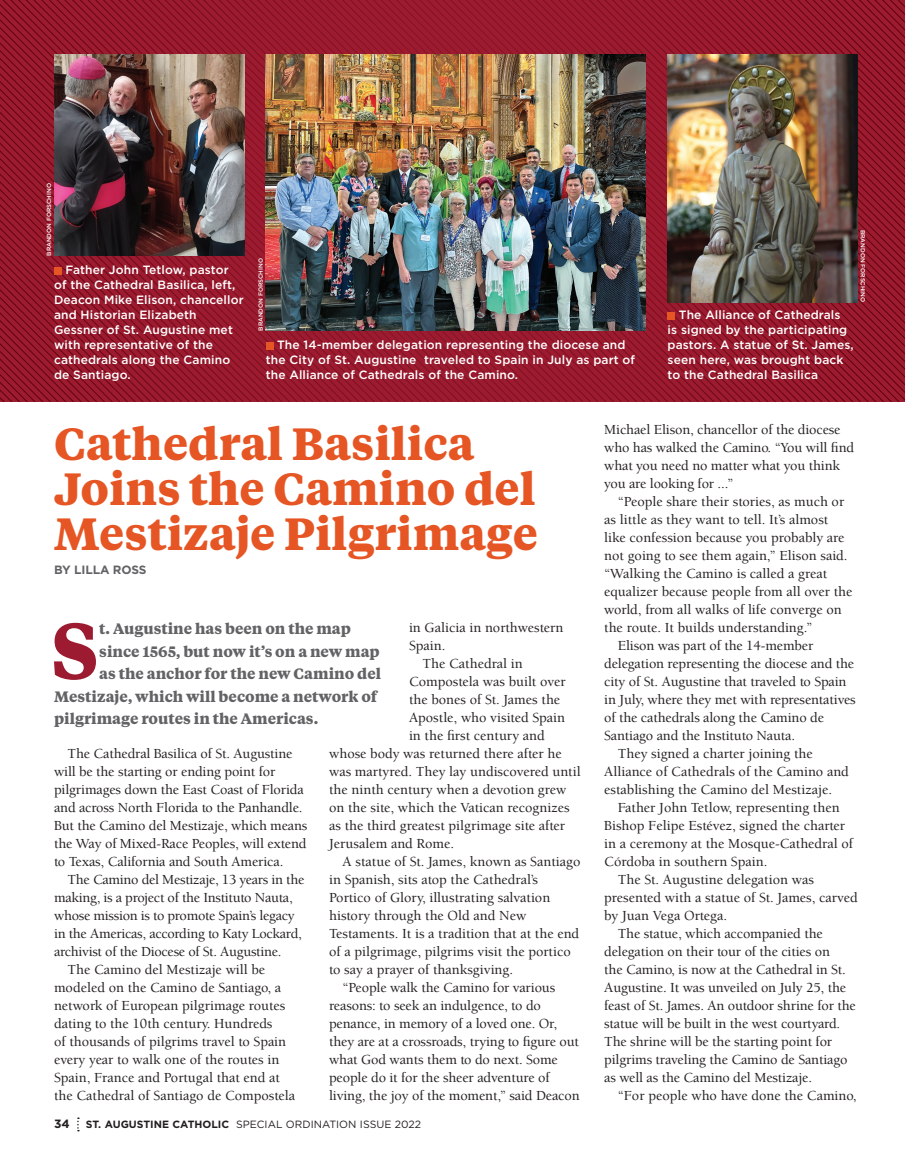
<style>
.page{position:relative;width:905px;height:1161px;background:#fff}
.page>*{position:absolute;margin:0;border:0;box-sizing:border-box;transform-origin:0 0}
.t1{font:700 79.05px "Tiempos Text";color:#9c1b30}
.t2{font:700 45px/45px "Tiempos Text";color:#e65524}
.t3{font:700 15px "Tiempos Text";color:#636366}
.t4{font:500 14.25px/18px "Berkeley Pro";letter-spacing:-.01em;color:#231f20}
.t5{font:500 12px/15px "Gotham";letter-spacing:.01em;color:#fff}
.t6{font:700 12px "Gotham";letter-spacing:-.01em;color:#636366}
.t7{font:700 12px "Gotham";color:#231f20}
.t8{font:10.5px "Gotham";color:#231f20}
.t9{font:500 6px "Gotham";color:#fff}
.s1{font-weight:700}
</style>
<div class="page">
<svg style="left:77px;top:1117px;width:2px;height:14px"></svg>
<svg style="left:0;top:42px;width:222px;height:360px;background:#921729"></svg>
<svg style="left:222px;top:0;width:682px;height:402px;background:#94182b"></svg>
<img style="left:54px;top:54px;width:190px;height:202px">
<img style="left:266px;top:54px;width:380px;height:277px">
<img style="left:667px;top:54px;width:190px;height:248px">
<div style="left:54px;top:267px;width:8px;height:7px;background:#e65524"></div>
<div style="left:266px;top:342px;width:7px;height:7px;background:#e65524"></div>
<div style="left:667px;top:312px;width:8px;height:7px;background:#e65524"></div>
<p class="t9" style="left:45px;top:256px;width:74px;rotate:-90deg">BRANDON FORSCHINO</p>
<p class="t5" style="left:54px;top:262px;width:191px;text-indent:11px">Father John Tetlow, pastor of the Cathedral Basilica, left,<br>Deacon Mike Elison, chancellor and Historian Elizabeth<br>Gessner of St. Augustine met with representative of the cathedrals along the Camino de Santiago.</p>
<p class="t9" style="left:257px;top:331px;width:74px;rotate:-90deg">BRANDON FORSCHINO</p>
<p class="t5" style="left:266px;top:337px;width:371px;text-indent:11px">The 14-member delegation representing the diocese and the City of St. Augustine traveled to Spain in July as part of the Alliance of Cathedrals of the Camino.</p>
<p class="t9" style="left:866px;top:230px;width:74px;rotate:90deg">BRANDON FORSCHINO</p>
<p class="t5" style="left:667px;top:307px;width:188px;text-indent:11px">The Alliance of Cathedrals<br>is signed by the participating pastors. A statue of St. James, seen here, was brought back to the Cathedral Basilica</p>
<h2 class="t2" style="left:54px;top:419px;width:485px">Cathedral Basilica<br>Joins the Camino del<br>Mestizaje Pilgrimage</h2>
<p class="t6" style="left:54px;top:562px;width:94px">BY LILLA ROSS</p>
<p class="t4" style="left:409px;top:619px;width:156px">in Galicia in northwestern</p>
<p class="t4" style="left:409px;top:637px;width:38px">Spain.</p>
<p class="t4" style="left:422px;top:655px;width:102px">The Cathedral in</p>
<p class="t4" style="left:409px;top:673px;width:158px">Compostela was built over</p>
<p class="t4" style="left:409px;top:691px;width:153px">the bones of St. James the</p>
<p class="t4" style="left:409px;top:709px;width:158px">Apostle, who visited Spain</p>
<p class="t4" style="left:409px;top:727px;width:137px">in the first century and</p>
<p class="t4" style="left:329px;top:745px;width:234px">whose body was returned there after he</p>
<p class="t4" style="left:329px;top:763px;width:253px">was martyred. They lay undiscovered until</p>
<p class="t4" style="left:329px;top:781px;width:239px">the ninth century when a devotion grew</p>
<p class="t4" style="left:329px;top:799px;width:242px">on the site, which the Vatican recognizes</p>
<p class="t4" style="left:329px;top:817px;width:237px">as the third greatest pilgrimage site after</p>
<p class="t4" style="left:329px;top:835px;width:126px">Jerusalem and Rome.</p>
<p class="t4" style="left:342px;top:853px;width:239px">A statue of St. James, known as Santiago</p>
<p class="t4" style="left:329px;top:871px;width:210px">in Spanish, sits atop the Cathedral’s</p>
<p class="t4" style="left:329px;top:889px;width:223px">Portico of Glory, illustrating salvation</p>
<p class="t4" style="left:329px;top:907px;width:199px">history through the Old and New</p>
<p class="t4" style="left:329px;top:925px;width:252px">Testaments. It is a tradition that at the end</p>
<p class="t4" style="left:329px;top:943px;width:243px">of a pilgrimage, pilgrims visit the portico</p>
<p class="t4" style="left:329px;top:961px;width:185px">to say a prayer of thanksgiving.</p>
<p class="t4" style="left:342px;top:979px;width:214px">“People walk the Camino for various</p>
<p class="t4" style="left:329px;top:997px;width:213px">reasons: to seek an indulgence, to do</p>
<p class="t4" style="left:329px;top:1015px;width:229px">penance, in memory of a loved one. Or,</p>
<p class="t4" style="left:329px;top:1033px;width:251px">they are at a crossroads, trying to figure out</p>
<p class="t4" style="left:329px;top:1051px;width:230px">what God wants them to do next. Some</p>
<p class="t4" style="left:329px;top:1069px;width:222px">people do it for the sheer adventure of</p>
<p class="t4" style="left:329px;top:1087px;width:252px">living, the joy of the moment,” said Deacon</p>
<h1 class="t1" style="left:51px;top:595px;width:50px">S</h1>
<p class="t3" style="left:99px;top:618px;width:253px">t. Augustine has been on the map</p>
<p class="t3" style="left:99px;top:641px;width:282px">since 1565, but now it’s on a new map</p>
<p class="t3" style="left:99px;top:663px;width:283px">as the anchor for the new Camino del</p>
<p class="t3" style="left:54px;top:686px;width:324px">Mestizaje, which will become a network of</p>
<p class="t3" style="left:54px;top:708px;width:266px">pilgrimage routes in the Americas.</p>
<p class="t4" style="left:54px;top:745px;width:255px;text-indent:13px">The Cathedral Basilica of St. Augustine will be the starting or ending point for pilgrimages down the East Coast of Florida and across North Florida to the Panhandle.<br>But the Camino del Mestizaje, which means the Way of Mixed-Race Peoples, will extend to Texas, California and South America.</p>
<p class="t4" style="left:68px;top:871px;width:238px">The Camino del Mestizaje, 13 years in the</p>
<p class="t4" style="left:54px;top:889px;width:240px">making, is a project of the Instituto Nauta,</p>
<p class="t4" style="left:54px;top:907px;width:242px">whose mission is to promote Spain’s legacy</p>
<p class="t4" style="left:54px;top:925px;width:249px">in the Americas, according to Katy Lockard,</p>
<p class="t4" style="left:54px;top:943px;width:229px">archivist of the Diocese of St. Augustine.</p>
<p class="t4" style="left:68px;top:961px;width:199px">The Camino del Mestizaje will be</p>
<p class="t4" style="left:54px;top:979px;width:229px">modeled on the Camino de Santiago, a</p>
<p class="t4" style="left:54px;top:997px;width:233px">network of European pilgrimage routes</p>
<p class="t4" style="left:54px;top:1015px;width:220px">dating to the 10th century. Hundreds</p>
<p class="t4" style="left:54px;top:1033px;width:234px">of thousands of pilgrims travel to Spain</p>
<p class="t4" style="left:54px;top:1051px;width:227px">every year to walk one of the routes in</p>
<p class="t4" style="left:54px;top:1069px;width:227px">Spain, France and Portugal that end at</p>
<p class="t4" style="left:54px;top:1087px;width:243px">the Cathedral of Santiago de Compostela</p>
<p class="t7" style="left:54px;top:1116px;width:17px">34</p>
<p class="t8" style="left:86px;top:1118px;width:337px"><span class="s1">ST. AUGUSTINE CATHOLIC</span> SPECIAL ORDINATION ISSUE 2022</p>
<p class="t4" style="left:604px;top:421px;width:251px">Michael Elison, chancellor of the diocese who has walked the Camino. “You will find what you need no matter what you think you are looking for ...”</p>
<p class="t4" style="left:617px;top:493px;width:228px">“People share their stories, as much or</p>
<p class="t4" style="left:604px;top:511px;width:226px">as little as they want to tell. It’s almost</p>
<p class="t4" style="left:604px;top:529px;width:242px">like confession because you probably are</p>
<p class="t4" style="left:604px;top:547px;width:245px">not going to see them again,” Elison said.</p>
<p class="t4" style="left:604px;top:565px;width:224px">“Walking the Camino is called a great</p>
<p class="t4" style="left:604px;top:583px;width:250px">equalizer because people from all over the</p>
<p class="t4" style="left:604px;top:601px;width:239px">world, from all walks of life converge on</p>
<p class="t4" style="left:604px;top:619px;width:210px">the route. It builds understanding.”</p>
<p class="t4" style="left:617px;top:637px;width:197px">Elison was part of the 14-member</p>
<p class="t4" style="left:604px;top:655px;width:251px">delegation representing the diocese and the</p>
<p class="t4" style="left:604px;top:673px;width:244px">city of St. Augustine that traveled to Spain</p>
<p class="t4" style="left:604px;top:691px;width:253px">in July, where they met with representatives</p>
<p class="t4" style="left:604px;top:709px;width:221px">of the cathedrals along the Camino de</p>
<p class="t4" style="left:604px;top:727px;width:192px">Santiago and the Instituto Nauta.</p>
<p class="t4" style="left:617px;top:745px;width:197px">They signed a charter joining the</p>
<p class="t4" style="left:604px;top:763px;width:246px">Alliance of Cathedrals of the Camino and</p>
<p class="t4" style="left:604px;top:781px;width:229px">establishing the Camino del Mestizaje.</p>
<p class="t4" style="left:617px;top:799px;width:223px">Father John Tetlow, representing then</p>
<p class="t4" style="left:604px;top:817px;width:242px">Bishop Felipe Estévez, signed the charter</p>
<p class="t4" style="left:604px;top:835px;width:250px">in a ceremony at the Mosque-Cathedral of</p>
<p class="t4" style="left:604px;top:853px;width:165px">Córdoba in southern Spain.</p>
<p class="t4" style="left:617px;top:871px;width:198px">The St. Augustine delegation was</p>
<p class="t4" style="left:604px;top:889px;width:255px">presented with a statue of St. James, carved</p>
<p class="t4" style="left:604px;top:907px;width:124px">by Juan Vega Ortega.</p>
<p class="t4" style="left:617px;top:925px;width:206px">The statue, which accompanied the</p>
<p class="t4" style="left:604px;top:943px;width:227px">delegation on their tour of the cities on</p>
<p class="t4" style="left:604px;top:961px;width:243px">the Camino, is now at the Cathedral in St.</p>
<p class="t4" style="left:604px;top:979px;width:243px">Augustine. It was unveiled on July 25, the</p>
<p class="t4" style="left:604px;top:997px;width:253px">feast of St. James. An outdoor shrine for the</p>
<p class="t4" style="left:604px;top:1015px;width:237px">statue will be built in the west courtyard.</p>
<p class="t4" style="left:604px;top:1033px;width:229px">The shrine will be the starting point for</p>
<p class="t4" style="left:604px;top:1051px;width:245px">pilgrims traveling the Camino de Santiago</p>
<p class="t4" style="left:604px;top:1069px;width:209px">as well as the Camino del Mestizaje.</p>
<p class="t4" style="left:617px;top:1087px;width:240px">“For people who have done the Camino,</p>
</div>
